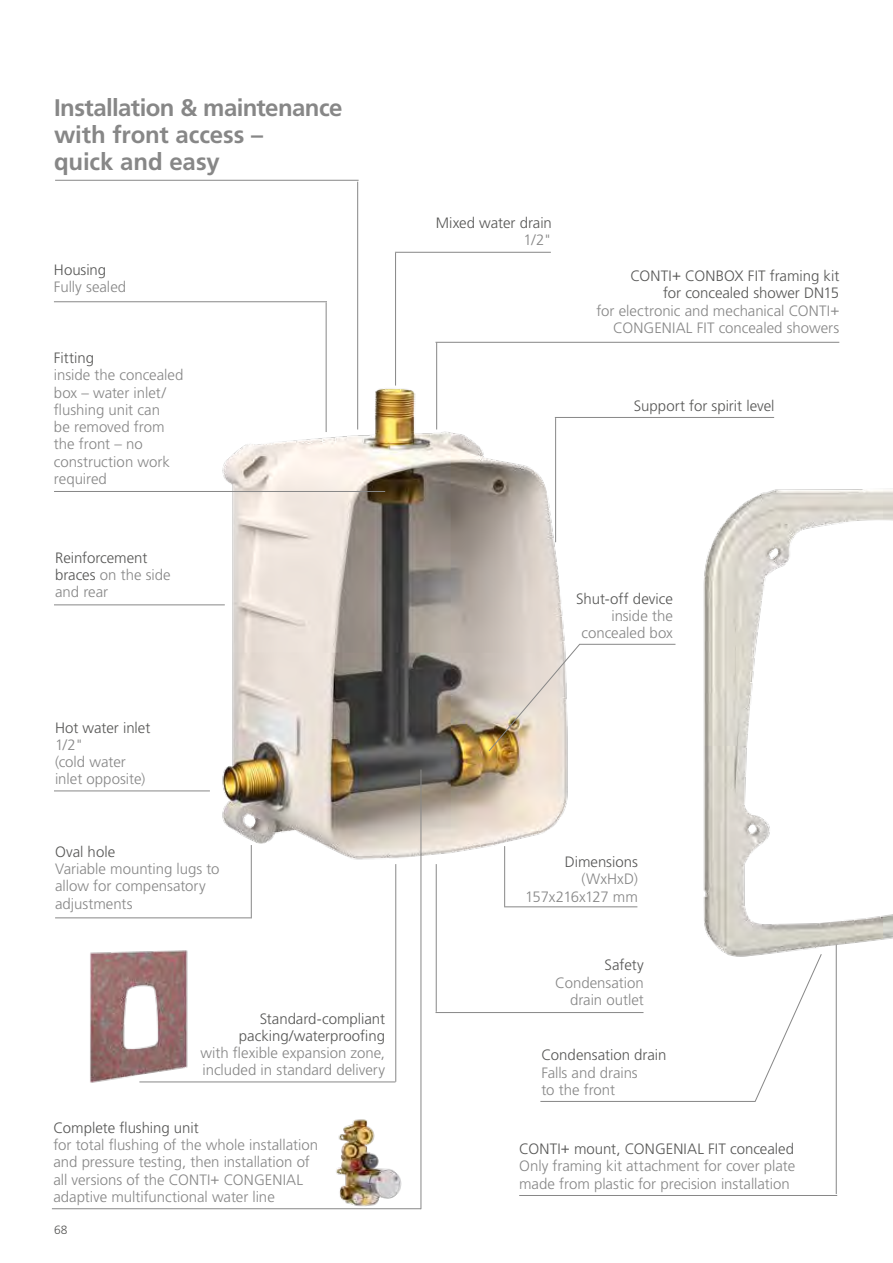
<style>
.page{position:relative;width:893px;height:1263px;background:#fff}
.page>*{position:absolute;margin:0;border:0;box-sizing:border-box;transform-origin:0 0}
.t1{font:700 24px/27px "Frutiger LT Pro";letter-spacing:-.015em;color:#878787}
.t2{font:300 15px/17.2px "Frutiger LT Pro";color:#878787}
.t3{font:300 15px/17.2px "Frutiger LT Pro";color:#575756;text-align:right}
.t4{font:300 12px "Frutiger LT Pro";color:#575756}
.s1{color:#878787}
</style>
<div class="page">
<img style="left:90px;top:950px;width:105px;height:133px">
<img style="left:174px;top:378px;width:432px;height:520px">
<img style="left:606px;top:488px;width:287px;height:484px">
<hr style="left:54px;top:491px;width:331px;height:1px;background:#878787">
<hr style="left:435px;top:342px;width:404px;height:1px;background:#878787">
<hr style="left:436px;top:343px;width:1px;height:86px;background:#878787">
<hr style="left:395px;top:252px;width:156px;height:1px;background:#878787">
<hr style="left:395px;top:253px;width:1px;height:133px;background:#878787">
<hr style="left:55px;top:918px;width:197px;height:1px;background:#878787">
<hr style="left:251px;top:845px;width:1px;height:73px;background:#878787">
<hr style="left:519px;top:1195px;width:318px;height:1px;background:#878787">
<hr style="left:836px;top:945px;width:1px;height:249px;background:#878787">
<hr style="left:54px;top:791px;width:156px;height:1px;background:#878787">
<hr style="left:55px;top:180px;width:304px;height:1px;background:#878787">
<hr style="left:357px;top:182px;width:1px;height:247px;background:#878787">
<hr style="left:54px;top:301px;width:273px;height:1px;background:#878787">
<hr style="left:326px;top:302px;width:1px;height:130px;background:#878787">
<hr style="left:54px;top:605px;width:171px;height:1px;background:#878787">
<hr style="left:555px;top:417px;width:219px;height:1px;background:#878787">
<hr style="left:555px;top:418px;width:1px;height:124px;background:#878787">
<hr style="left:435px;top:1012px;width:208px;height:1px;background:#878787">
<hr style="left:436px;top:864px;width:1px;height:148px;background:#878787">
<hr style="left:504px;top:906px;width:133px;height:1px;background:#878787">
<hr style="left:504px;top:846px;width:1px;height:61px;background:#878787">
<svg style="left:540px;top:953px;width:282px;height:149px"></svg>
<hr style="left:52px;top:1208px;width:369px;height:1px;background:#878787">
<hr style="left:421px;top:769px;width:1px;height:440px;background:#878787">
<hr style="left:139px;top:1082px;width:257px;height:1px;background:#878787">
<hr style="left:395px;top:864px;width:1px;height:218px;background:#878787">
<img style="left:312px;top:1119px;width:99px;height:91px">
<svg style="left:488px;top:644px;width:188px;height:108px"></svg>
<h1 class="t1" style="left:54px;top:94px;width:290px">Installation &amp; maintenance with front access –<br>quick and easy</h1>
<p class="t3" style="left:54px;top:261px;width:54px">Housing</p>
<p class="t2" style="left:54px;top:279px;width:74px">Fully sealed</p>
<p class="t3" style="left:54px;top:349px;width:42px">Fitting</p>
<p class="t2" style="left:54px;top:367px;width:131px">inside the concealed box – water inlet/ flushing unit can<br>be removed from the front – no construction work required</p>
<p class="t3" style="left:55px;top:549px;width:117px;text-align:left">Reinforcement braces <span class="s1">on the side and rear</span></p>
<p class="t3" style="left:55px;top:719px;width:97px">Hot water inlet</p>
<p class="t2" style="left:55px;top:736px;width:92px">1/2"<br>(cold water inlet opposite)</p>
<p class="t3" style="left:55px;top:843px;width:62px">Oval hole</p>
<p class="t2" style="left:55px;top:860px;width:166px">Variable mounting lugs to allow for compensatory adjustments</p>
<p class="t3" style="left:239px;top:1010px;width:148px">Standard-compliant packing/waterproofing</p>
<p class="t2" style="left:200px;top:1044px;width:186px">with flexible expansion zone, included in standard delivery</p>
<p class="t3" style="left:53px;top:1119px;width:147px">Complete flushing unit</p>
<p class="t2" style="left:53px;top:1136px;width:266px">for total flushing of the whole installation and pressure testing, then installation of all versions of the CONTI+ CONGENIAL adaptive multifunctional water line</p>
<p class="t4" style="left:54px;top:1222px;width:15px">68</p>
<p class="t3" style="left:436px;top:214px;width:117px">Mixed water drain</p>
<p class="t2" style="left:523px;top:231px;width:30px">1/2"</p>
<p class="t3" style="left:630px;top:267px;width:210px">CONTI+ CONBOX FIT framing kit for concealed shower DN15</p>
<p class="t2" style="left:596px;top:302px;width:244px;text-align:right">for electronic and mechanical CONTI+<br>CONGENIAL FIT concealed showers</p>
<p class="t3" style="left:634px;top:397px;width:142px">Support for spirit level</p>
<p class="t3" style="left:576px;top:590px;width:98px">Shut-off device</p>
<p class="t2" style="left:582px;top:607px;width:93px;text-align:right">inside the concealed box</p>
<p class="t3" style="left:565px;top:853px;width:75px">Dimensions</p>
<p class="t2" style="left:525px;top:871px;width:114px;text-align:right">(WxHxD)<br>157x216x127 mm</p>
<p class="t3" style="left:605px;top:957px;width:41px">Safety</p>
<p class="t2" style="left:555px;top:974px;width:90px;text-align:right">Condensation drain outlet</p>
<p class="t3" style="left:541px;top:1046px;width:126px">Condensation drain</p>
<p class="t2" style="left:541px;top:1064px;width:98px">Falls and drains to the front</p>
<p class="t3" style="left:519px;top:1140px;width:276px">CONTI+ mount, CONGENIAL FIT concealed</p>
<p class="t2" style="left:519px;top:1157px;width:278px">Only framing kit attachment for cover plate made from plastic for precision installation</p>
</div>
